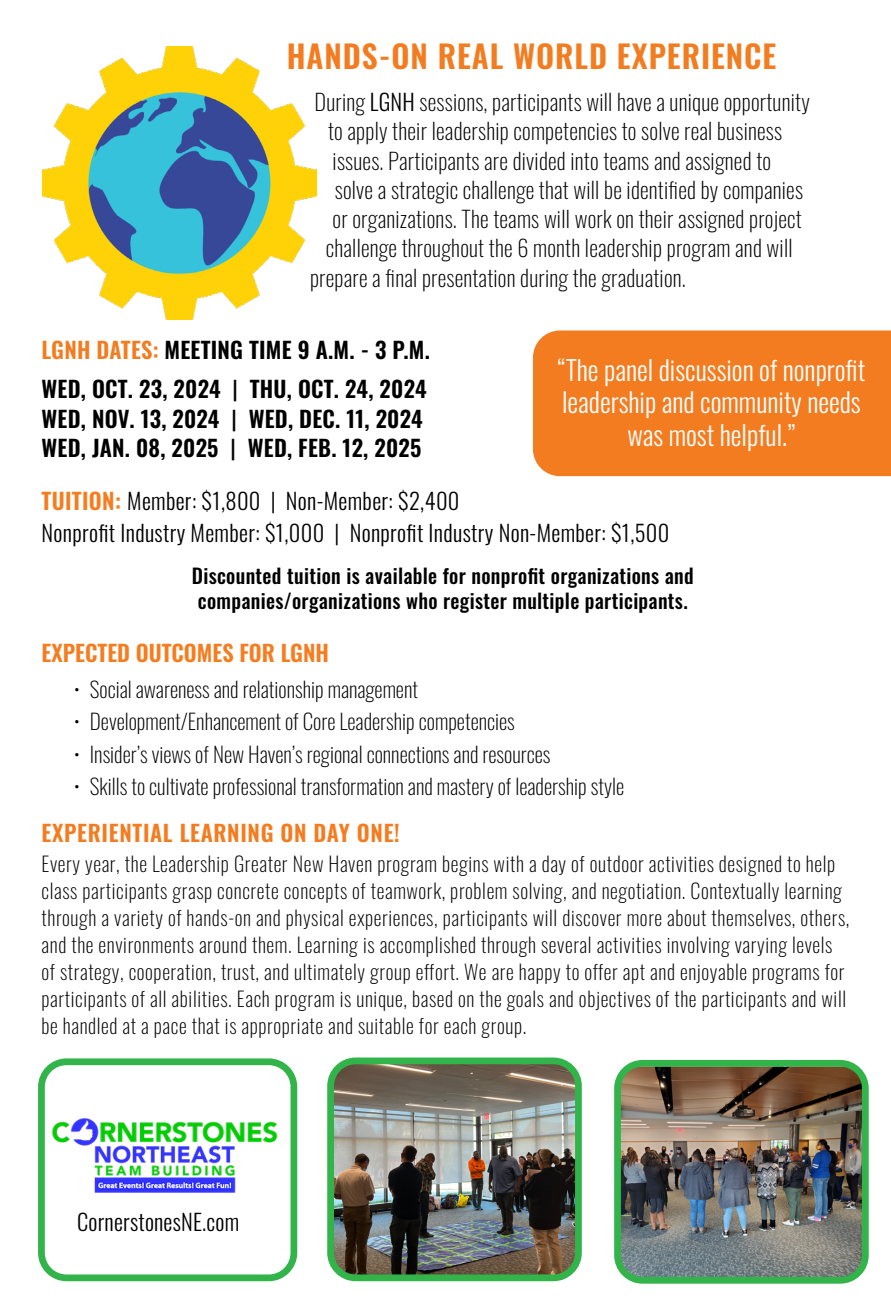
<style>
.page{position:relative;width:891px;height:1296px;background:#fff}
.page>*{position:absolute;margin:0;border:0;box-sizing:border-box;transform-origin:0 0}
.t1{font:600 31.5px "Oswald";letter-spacing:.03em;color:#f27d21}
.t2{font:300 27px/32.4px "Oswald";color:#fff;text-align:center}
.t3{font:200 22.5px "Oswald";letter-spacing:.01em;color:#000}
.t4{font:600 22.5px/39.4px "Oswald";letter-spacing:.01em;color:#000}
.t5{font:300 22.5px/32.4px "Oswald";letter-spacing:.015em;color:#000}
.t6{font:600 22.5px "Oswald";letter-spacing:.03em;color:#f47c20}
.t7{font:600 22.5px "Oswald";color:#f57d20}
.t8{font:200 21.38px "Oswald";color:#000}
.t9{font:200 20.25px/27px "Oswald";letter-spacing:.03em;color:#000}
.t10{font:500 20.25px/24.8px "Oswald";letter-spacing:.015em;color:#000}
.s1{color:#f47c20}
.s2{font-weight:300}
.s3{color:#f27d21}
.s4{font-weight:400}
.s5{font-weight:600;color:#f57d20}
</style>
<div class="page">
<img style="left:335px;top:1066px;width:239px;height:207px">
<div style="left:327px;top:1058px;width:255px;height:223px;border:7px solid #32b44a;border-radius:25px"></div>
<img style="left:52px;top:1118px;width:225px;height:74px">
<div style="left:38px;top:1058px;width:259px;height:223px;border:7px solid #32b44a;border-radius:25px"></div>
<div style="left:533px;top:330px;width:358px;height:146px;background:#f47c20"></div>
<img style="left:43px;top:46px;width:273px;height:273px">
<img style="left:622px;top:1068px;width:239px;height:208px">
<div style="left:614px;top:1060px;width:255px;height:224px;border:7px solid #32b44a;border-radius:25px"></div>
<h1 class="t1" style="left:287px;top:40px;width:491px"><span class="s1">HANDS-ON</span> REAL WORLD EXPERIENCE</h1>
<p class="t3" style="left:315px;top:82px;width:497px">During <span class="s2">LGNH</span> sessions, participants will have a unique opportunity</p>
<p class="t3" style="left:328px;top:111px;width:456px">to apply their leadership competencies to solve real business</p>
<p class="t3" style="left:333px;top:141px;width:440px">issues. Participants are divided into teams and assigned to</p>
<p class="t3" style="left:335px;top:170px;width:470px">solve a strategic challenge that will be identified by companies</p>
<p class="t3" style="left:333px;top:199px;width:471px">or organizations. The teams will work on their assigned project</p>
<p class="t3" style="left:326px;top:228px;width:468px">challenge throughout the 6 month leadership program and will</p>
<p class="t3" style="left:310px;top:258px;width:377px">prepare a final presentation during the graduation.</p>
<p class="t4" style="left:42px;top:332px;width:390px"><span class="s3">LGNH DATES:</span> MEETING TIME 9 A.M. - 3 P.M.<br>WED, OCT. 23, 2024 <span class="s4">|</span> THU, OCT. 24, 2024</p>
<p class="t4" style="left:42px;top:405px;width:383px;line-height:29.2px">WED, NOV. 13, 2024 <span class="s4">|</span> WED, DEC. 11, 2024<br>WED, JAN. 08, 2025 <span class="s4">|</span> WED, FEB. 12, 2025</p>
<p class="t5" style="left:42px;top:482px;width:630px"><span class="s5">TUITION:</span> Member: $1,800 | Non-Member: $2,400<br>Nonprofit Industry Member: $1,000 | Nonprofit Industry Non-Member: $1,500</p>
<p class="t10" style="left:192px;top:565px;width:504px">Discounted tuition is available for nonprofit organizations and companies/organizations who register multiple participants.</p>
<p class="t7" style="left:42px;top:641px;width:289px">EXPECTED OUTCOMES FOR LGNH</p>
<h2 class="t2" style="left:557px;top:351px;width:310px">“The panel discussion of nonprofit leadership and community needs was most helpful.”</h2>
<p class="t8" style="left:74px;top:670px;width:345px">• Social awareness and relationship management</p>
<p class="t8" style="left:74px;top:703px;width:442px">• Development/Enhancement of Core Leadership competencies</p>
<p class="t8" style="left:74px;top:735px;width:478px">• Insider’s views of New Haven’s regional connections and resources</p>
<p class="t8" style="left:74px;top:768px;width:552px">• Skills to cultivate professional transformation and mastery of leadership style</p>
<p class="t6" style="left:42px;top:821px;width:360px">EXPERIENTIAL LEARNING ON DAY ONE!</p>
<p class="t9" style="left:42px;top:848px;width:809px">Every year, the Leadership Greater New Haven program begins with a day of outdoor activities designed to help class participants grasp concrete concepts of teamwork, problem solving, and negotiation. Contextually learning through a variety of hands-on and physical experiences, participants will discover more about themselves, others, and the environments around them. Learning is accomplished through several activities involving varying levels of strategy, cooperation, trust, and ultimately group effort. We are happy to offer apt and enjoyable programs for participants of all abilities. Each program is unique, based on the goals and objectives of the participants and will be handled at a pace that is appropriate and suitable for each group.</p>
<p class="t5" style="left:77px;top:1203px;width:164px">CornerstonesNE.com</p>
</div>
